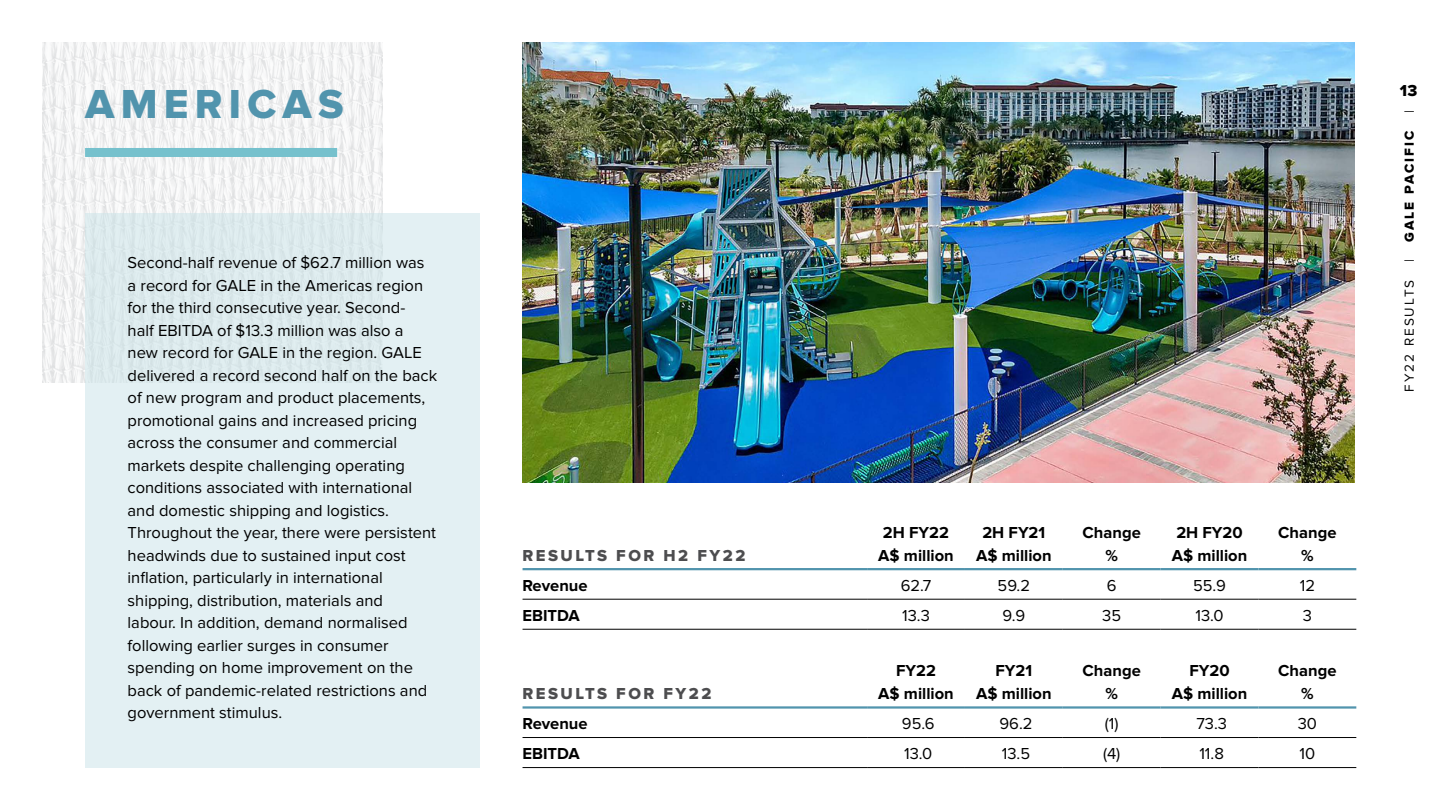
<style>
.page{position:relative;width:1440px;height:810px;background:#fff}
.page>*{position:absolute;margin:0;border:0;box-sizing:border-box;transform-origin:0 0}
.t1{font:42px "Proxima Nova Extrabld";letter-spacing:.15em;color:#5194ad}
.t2{font:16.5px/22.5px "Proxima Nova";color:#000}
.t3{font:700 16.5px/22.5px "Proxima Nova";color:#000;text-align:center}
.t4{font:16.5px "Proxima Nova Extrabld";letter-spacing:.15em;color:#4d4d4f}
.t5{font:16.5px "Proxima Nova Extrabld";color:#000}
.t6{font:13.5px "Proxima Nova";letter-spacing:.15em;color:#000}
.t7{font:13.5px "Proxima Nova Extrabld";letter-spacing:.15em;color:#000}
</style>
<div class="page">
<img style="left:43px;top:43px;width:340px;height:340px">
<div style="left:85px;top:213px;width:395px;height:554px;background:#e3f0f3"></div>
<img style="left:522px;top:43px;width:832px;height:440px">
<div style="left:85px;top:148px;width:252px;height:9px;background:#76c1cd"></div>
<hr style="left:522px;top:599px;width:345px;height:1px;background:#000">
<hr style="left:867px;top:599px;width:97px;height:1px;background:#000">
<hr style="left:964px;top:599px;width:98px;height:1px;background:#000">
<hr style="left:1062px;top:599px;width:98px;height:1px;background:#000">
<hr style="left:1160px;top:599px;width:98px;height:1px;background:#000">
<hr style="left:1258px;top:599px;width:98px;height:1px;background:#000">
<hr style="left:522px;top:629px;width:345px;height:1px;background:#000">
<hr style="left:867px;top:629px;width:97px;height:1px;background:#000">
<hr style="left:964px;top:629px;width:98px;height:1px;background:#000">
<hr style="left:1062px;top:629px;width:98px;height:1px;background:#000">
<hr style="left:1160px;top:629px;width:98px;height:1px;background:#000">
<hr style="left:1258px;top:629px;width:98px;height:1px;background:#000">
<hr style="left:522px;top:568px;width:345px;height:2px;background:#5194ad">
<hr style="left:867px;top:568px;width:97px;height:2px;background:#5194ad">
<hr style="left:964px;top:568px;width:98px;height:2px;background:#5194ad">
<hr style="left:1062px;top:568px;width:98px;height:2px;background:#5194ad">
<hr style="left:1160px;top:568px;width:98px;height:2px;background:#5194ad">
<hr style="left:1258px;top:568px;width:98px;height:2px;background:#5194ad">
<hr style="left:522px;top:737px;width:345px;height:1px;background:#000">
<hr style="left:867px;top:737px;width:97px;height:1px;background:#000">
<hr style="left:964px;top:737px;width:98px;height:1px;background:#000">
<hr style="left:1062px;top:737px;width:98px;height:1px;background:#000">
<hr style="left:1160px;top:737px;width:98px;height:1px;background:#000">
<hr style="left:1258px;top:737px;width:98px;height:1px;background:#000">
<hr style="left:522px;top:767px;width:345px;height:1px;background:#000">
<hr style="left:867px;top:767px;width:97px;height:1px;background:#000">
<hr style="left:964px;top:767px;width:98px;height:1px;background:#000">
<hr style="left:1062px;top:767px;width:98px;height:1px;background:#000">
<hr style="left:1160px;top:767px;width:98px;height:1px;background:#000">
<hr style="left:1258px;top:767px;width:98px;height:1px;background:#000">
<hr style="left:522px;top:706px;width:345px;height:3px;background:#5194ad">
<hr style="left:867px;top:706px;width:97px;height:3px;background:#5194ad">
<hr style="left:964px;top:706px;width:98px;height:3px;background:#5194ad">
<hr style="left:1062px;top:706px;width:98px;height:3px;background:#5194ad">
<hr style="left:1160px;top:706px;width:98px;height:3px;background:#5194ad">
<hr style="left:1258px;top:706px;width:98px;height:3px;background:#5194ad">
<h1 class="t1" style="left:85px;top:80px;width:260px">AMERICAS</h1>
<p class="t2" style="left:128px;top:252px;width:311px">Second-half revenue of $62.7 million was a record for GALE in the Americas region for the third consecutive year. Second-<br>half EBITDA of $13.3 million was also a new record for GALE in the region. GALE delivered a record second half on the back of new program and product placements, promotional gains and increased pricing across the consumer and commercial markets despite challenging operating conditions associated with international and domestic shipping and logistics.<br>Throughout the year, there were persistent headwinds due to sustained input cost inflation, particularly in international shipping, distribution, materials and<br>labour. In addition, demand normalised following earlier surges in consumer spending on home improvement on the back of pandemic-related restrictions and government stimulus.</p>
<p class="t4" style="left:522px;top:546px;width:224px">RESULTS FOR H2 FY22</p>
<p class="t3" style="left:878px;top:522px;width:77px;text-align:left">2H FY22<br>A$ million</p>
<p class="t3" style="left:976px;top:522px;width:77px">2H FY21<br>A$ million</p>
<p class="t3" style="left:1082px;top:522px;width:60px">Change %</p>
<p class="t3" style="left:1171px;top:522px;width:77px;text-align:left">2H FY20<br>A$ million</p>
<p class="t3" style="left:1278px;top:522px;width:60px">Change %</p>
<p class="t3" style="left:522px;top:574px;width:67px">Revenue</p>
<p class="t2" style="left:900px;top:574px;width:32px">62.7</p>
<p class="t2" style="left:997px;top:574px;width:34px">59.2</p>
<p class="t2" style="left:1106px;top:574px;width:11px">6</p>
<p class="t2" style="left:1192px;top:574px;width:35px">55.9</p>
<p class="t2" style="left:1299px;top:574px;width:17px">12</p>
<p class="t3" style="left:522px;top:604px;width:59px">EBITDA</p>
<p class="t2" style="left:902px;top:604px;width:29px">13.3</p>
<p class="t2" style="left:1002px;top:604px;width:24px">9.9</p>
<p class="t2" style="left:1102px;top:604px;width:20px">35</p>
<p class="t2" style="left:1195px;top:604px;width:30px">13.0</p>
<p class="t2" style="left:1302px;top:604px;width:11px">3</p>
<p class="t4" style="left:522px;top:684px;width:190px">RESULTS FOR FY22</p>
<p class="t3" style="left:878px;top:660px;width:77px">FY22<br>A$ million</p>
<p class="t3" style="left:976px;top:660px;width:77px">FY21<br>A$ million</p>
<p class="t3" style="left:1082px;top:660px;width:60px">Change %</p>
<p class="t3" style="left:1171px;top:660px;width:77px">FY20<br>A$ million</p>
<p class="t3" style="left:1278px;top:660px;width:60px">Change %</p>
<p class="t3" style="left:522px;top:713px;width:67px">Revenue</p>
<p class="t2" style="left:901px;top:713px;width:34px">95.6</p>
<p class="t2" style="left:999px;top:713px;width:34px">96.2</p>
<p class="t2" style="left:1104px;top:713px;width:15px">(1)</p>
<p class="t2" style="left:1196px;top:713px;width:32px">73.3</p>
<p class="t2" style="left:1297px;top:713px;width:21px">30</p>
<p class="t3" style="left:522px;top:743px;width:59px">EBITDA</p>
<p class="t2" style="left:904px;top:743px;width:30px">13.0</p>
<p class="t2" style="left:1001px;top:743px;width:30px">13.5</p>
<p class="t2" style="left:1102px;top:743px;width:19px">(4)</p>
<p class="t2" style="left:1199px;top:743px;width:26px">11.8</p>
<p class="t2" style="left:1299px;top:743px;width:17px">10</p>
<p class="t5" style="left:1399px;top:81px;width:19px">13</p>
<p class="t6" style="left:1401px;top:113px;width:4px;rotate:-90deg">|</p>
<p class="t7" style="left:1401px;top:242px;width:112px;rotate:-90deg">GALE PACIFIC</p>
<p class="t6" style="left:1401px;top:262px;width:4px;rotate:-90deg">|</p>
<p class="t6" style="left:1401px;top:392px;width:113px;rotate:-90deg">FY22 RESULTS</p>
</div>
